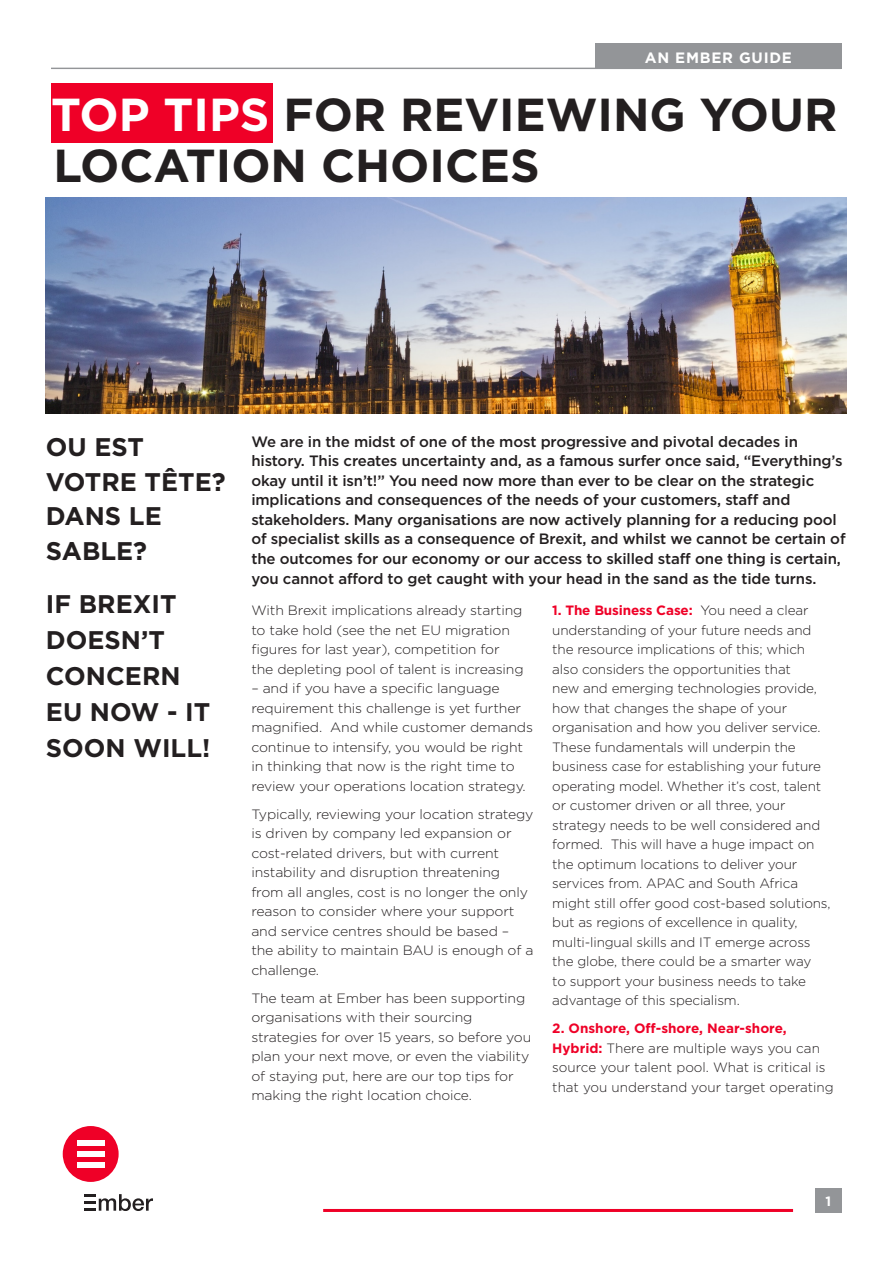
<style>
.page{position:relative;width:893px;height:1263px;background:#fff}
.page>*{position:absolute;margin:0;border:0;box-sizing:border-box;transform-origin:0 0}
.t1{font:700 46.2px "Gotham";color:#231f20}
.t2{font:700 25.5px/36px "Gotham";color:#231f20}
.t3{font:500 15px/19.6px "Gotham";letter-spacing:-.01em;color:#231f20}
.t4{font:700 15px "Gotham";letter-spacing:.05em;color:#fff}
.t5{font:300 13.5px/19.5px "Gotham";letter-spacing:-.01em;color:#231f20}
.t6{font:300 13.5px/19.5px "Gotham";letter-spacing:-.01em;color:#231f20;scale:1.04 1}
.t7{font:700 13.5px "Gotham";color:#fff}
.s1{color:#fff}
.s2{font-weight:700;color:#ef0027}
</style>
<div class="page">
<div style="left:51px;top:83px;width:221px;height:59px;background:#ef0027"></div>
<div style="left:63px;top:1126px;width:56px;height:56px;background:#ef0027;border-radius:50%"></div>
<div style="left:77px;top:1140px;width:27px;height:6px;background:#fff"></div>
<div style="left:77px;top:1162px;width:27px;height:6px;background:#fff"></div>
<div style="left:77px;top:1151px;width:27px;height:6px;background:#fff"></div>
<svg style="left:85px;top:1194px;width:68px;height:17px"></svg>
<div style="left:815px;top:1188px;width:27px;height:25px;background:#939598"></div>
<hr style="left:323px;top:1209px;width:470px;height:3px;background:#ef0027">
<div style="left:595px;top:44px;width:247px;height:25px;background:#939598"></div>
<hr style="left:51px;top:68px;width:790px;height:1px;background:#939598">
<img style="left:46px;top:198px;width:800px;height:216px">
<p class="t4" style="left:645px;top:48px;width:149px">AN EMBER GUIDE</p>
<p class="t1" style="left:51px;top:84px;width:788px"><span class="s1">TOP TIPS</span> FOR REVIEWING YOUR</p>
<p class="t1" style="left:53px;top:135px;width:488px">LOCATION CHOICES</p>
<p class="t2" style="left:46px;top:430px;width:181px;line-height:34.5px">OU EST<br>VOTRE TÊTE?<br>DANS LE<br>SABLE?</p>
<p class="t2" style="left:46px;top:586px;width:166px">IF BREXIT<br>DOESN’T<br>CONCERN<br>EU NOW - IT<br>SOON WILL!</p>
<p class="t3" style="left:251px;top:431px;width:596px">We are in the midst of one of the most progressive and pivotal decades in history. This creates uncertainty and, as a famous surfer once said, “Everything’s okay until it isn’t!” You need now more than ever to be clear on the strategic implications and consequences of the needs of your customers, staff and stakeholders. Many organisations are now actively planning for a reducing pool of specialist skills as a consequence of Brexit, and whilst we cannot be certain of the outcomes for our economy or our access to skilled staff one thing is certain, you cannot afford to get caught with your head in the sand as the tide turns.</p>
<p class="t6" style="left:251px;top:600px;width:263px">With Brexit implications already starting to take hold (see the net EU migration figures for last year), competition for the depleting pool of talent is increasing</p>
<p class="t6" style="left:251px;top:678px;width:272px">– and if you have a specific language requirement this challenge is yet further magnified. And while customer demands continue to intensify, you would be right in thinking that now is the right time to review your operations location strategy.</p>
<p class="t6" style="left:251px;top:804px;width:273px">Typically, reviewing your location strategy is driven by company led expansion or cost-related drivers, but with current instability and disruption threatening from all angles, cost is no longer the only reason to consider where your support and service centres should be based – the ability to maintain BAU is enough of a challenge.</p>
<p class="t6" style="left:251px;top:988px;width:271px">The team at Ember has been supporting organisations with their sourcing strategies for over 15 years, so before you plan your next move, or even the viability of staying put, here are our top tips for making the right location choice.</p>
<p class="t5" style="left:552px;top:600px;width:280px"><span class="s2">1. The Business Case:</span> You need a clear understanding of your future needs and the resource implications of this; which also considers the opportunities that<br>new and emerging technologies provide, how that changes the shape of your organisation and how you deliver service.<br>These fundamentals will underpin the business case for establishing your future operating model. Whether it’s cost, talent or customer driven or all three, your strategy needs to be well considered and formed. This will have a huge impact on the optimum locations to deliver your services from. APAC and South Africa might still offer good cost-based solutions, but as regions of excellence in quality, multi-lingual skills and IT emerge across the globe, there could be a smarter way<br>to support your business needs to take advantage of this specialism.</p>
<p class="t5" style="left:552px;top:1018px;width:283px"><span class="s2">2. Onshore, Off-shore, Near-shore, Hybrid:</span> There are multiple ways you can source your talent pool. What is critical is that you understand your target operating</p>
<p class="t7" style="left:826px;top:1192px;width:7px">1</p>
</div>
